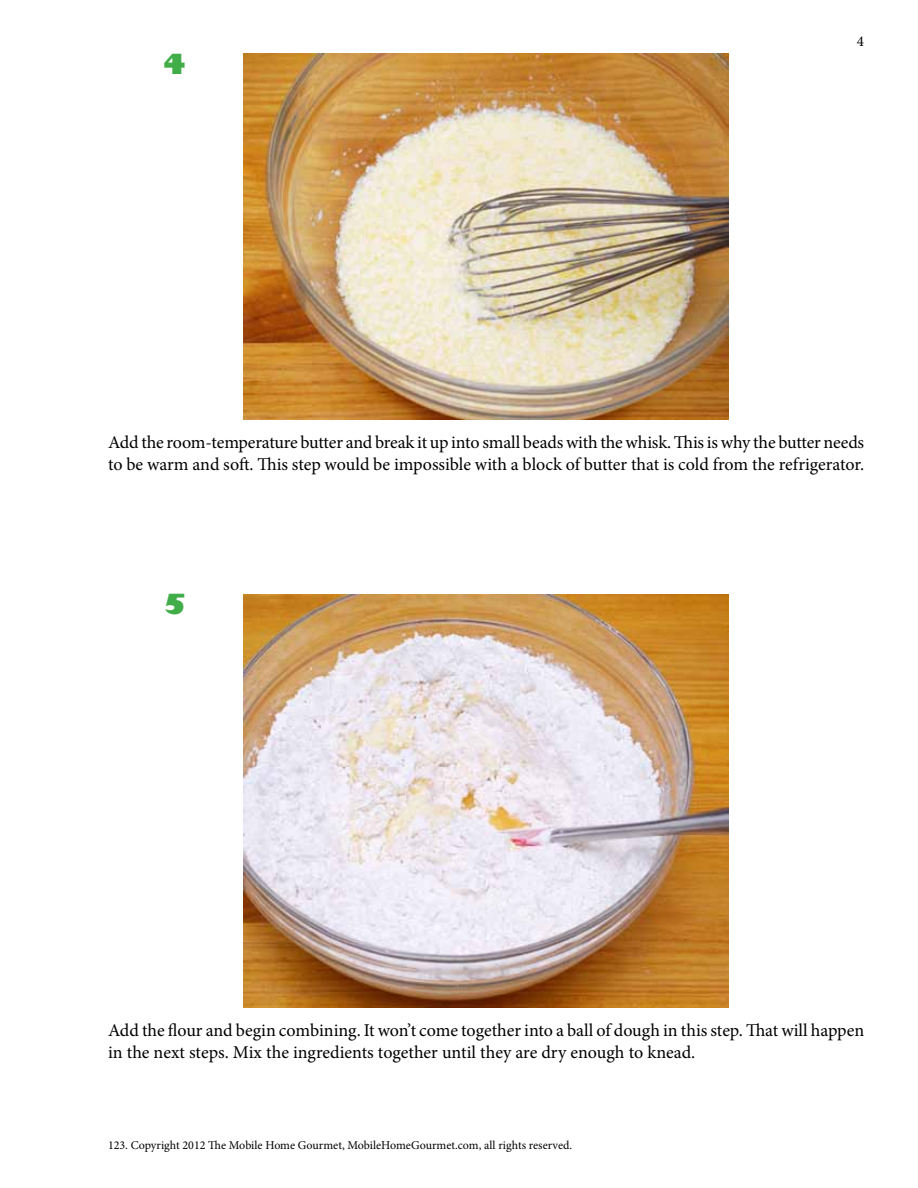
<style>
.page{position:relative;width:918px;height:1188px;background:#fff}
.page>*{position:absolute;margin:0;border:0;box-sizing:border-box;transform-origin:0 0}
.t1{font:800 27px "Gill Sans";color:#41ad49}
.t2{font:18px/21.6px "Minion Pro";letter-spacing:-.005em;color:#000}
.t3{font:15px "Minion Pro";color:#000}
.t4{font:12px "Minion Pro";color:#000}
</style>
<div class="page">
<img style="left:243px;top:54px;width:486px;height:366px">
<img style="left:243px;top:594px;width:486px;height:414px">
<h1 class="t1" style="left:163px;top:48px;width:25px">4</h1>
<p class="t3" style="left:857px;top:32px;width:9px">4</p>
<p class="t2" style="left:108px;top:432px;width:758px">Add the room-temperature butter and break it up into small beads with the whisk. This is why the butter needs to be warm and soft. This step would be impossible with a block of butter that is cold from the refrigerator.</p>
<h1 class="t1" style="left:164px;top:588px;width:25px">5</h1>
<p class="t2" style="left:108px;top:1020px;width:758px">Add the flour and begin combining. It won’t come together into a ball of dough in this step. That will happen in the next steps. Mix the ingredients together until they are dry enough to knead.</p>
<p class="t4" style="left:108px;top:1138px;width:466px">123. Copyright 2012 The Mobile Home Gourmet, MobileHomeGourmet.com, all rights reserved.</p>
</div>
